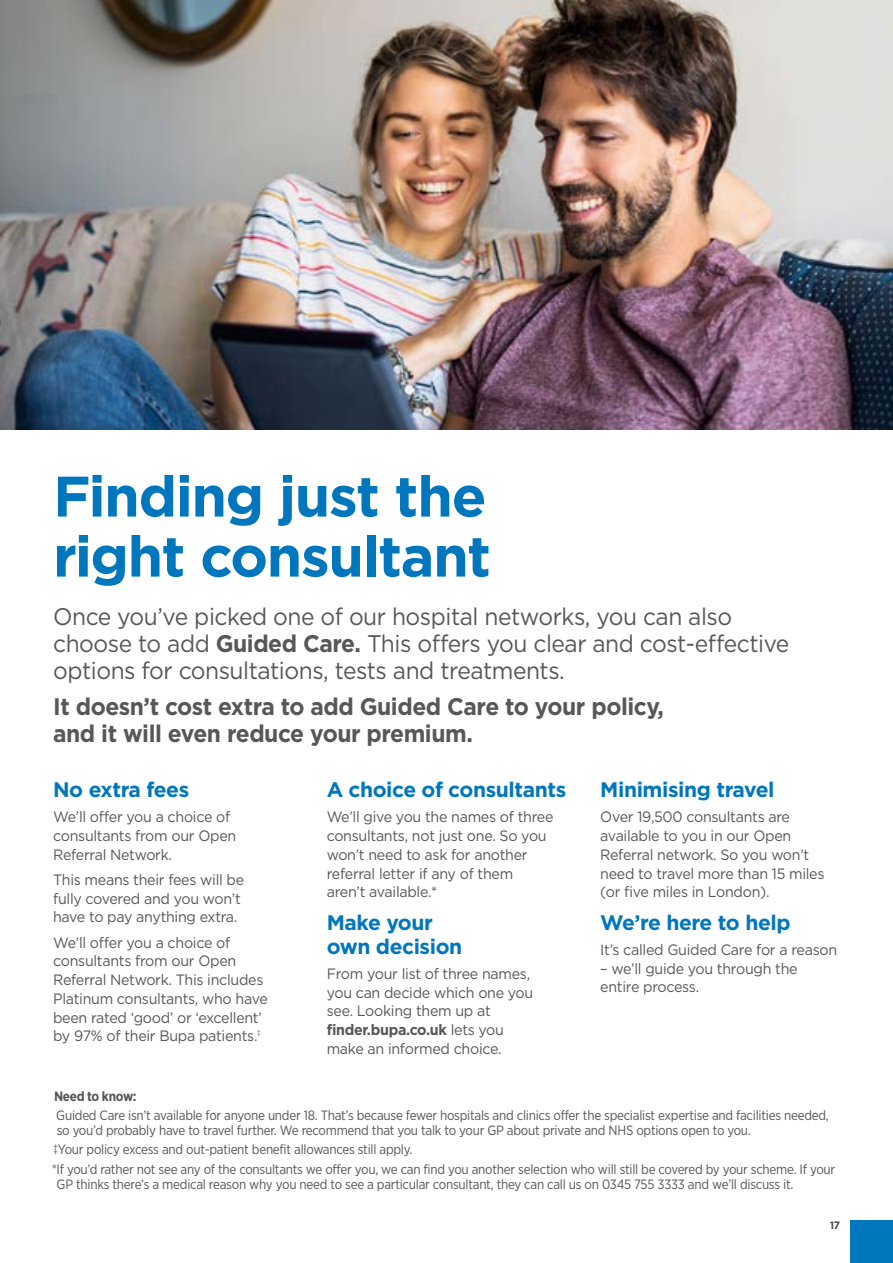
<style>
.page{position:relative;width:893px;height:1263px;background:#fff}
.page>*{position:absolute;margin:0;border:0;box-sizing:border-box;transform-origin:0 0}
.A4_Section_Heading_-_CYAN{font:700 57px/60px "Gotham";letter-spacing:-.025em;color:#0076bd}
.BODY{font:24px/27px "Gotham";letter-spacing:-.02em;color:#575756;scale:.95 1}
.BODY-2{font:700 24px/27px "Gotham";letter-spacing:-.02em;color:#575756;scale:.95 1}
.Sub_A_-_Blue{font:700 21px/24px "Gotham";letter-spacing:-.02em;color:#0076bd}
.BODY-3{font:15px/18.8px "Gotham";letter-spacing:-.02em;color:#575756;scale:.95 1}
.CAVEAT{font:13.5px/15px "Gotham Narrow";letter-spacing:-.02em;color:#575756}
.CAVEAT-2{font:700 13.5px "Gotham Narrow";letter-spacing:-.02em;color:#575756}
.t1{font:500 10.5px "Gotham";color:#575756;scale:.95 1}
.s1{font-weight:700}
</style>
<div class="page">
<img style="left:0;top:0;width:893px;height:429px">
<div style="left:850px;top:1220px;width:43px;height:43px;background:#0076bd"></div>
<p class="A4_Section_Heading_-_CYAN" style="left:53px;top:466px;width:439px">Finding just the right consultant</p>
<p class="BODY" style="left:53px;top:603px;width:776px">Once you’ve picked one of our hospital networks, you can also choose to add <span class="s1">Guided Care.</span> This offers you clear and cost-effective options for consultations, tests and treatments.</p>
<p class="BODY-2" style="left:53px;top:693px;width:645px">It doesn’t cost extra to add Guided Care to your policy, and it will even reduce your premium.</p>
<p class="Sub_A_-_Blue" style="left:53px;top:778px;width:138px">No extra fees</p>
<p class="BODY-3" style="left:53px;top:807px;width:194px">We’ll offer you a choice of consultants from our Open<br>Referral Network.</p>
<p class="BODY-3" style="left:53px;top:870px;width:203px">This means their fees will be fully covered and you won’t have to pay anything extra.</p>
<p class="BODY-3" style="left:53px;top:932px;width:227px">We’ll offer you a choice of consultants from our Open<br>Referral Network. This includes<br>Platinum consultants, who have been rated ‘good’ or ‘excellent’ by 97% of their Bupa patients.<sup>‡</sup></p>
<p class="Sub_A_-_Blue" style="left:327px;top:778px;width:241px">A choice of consultants</p>
<p class="BODY-3" style="left:327px;top:807px;width:240px">We’ll give you the names of three consultants, not just one. So you won’t need to ask for another referral letter if any of them aren’t available.*</p>
<p class="Sub_A_-_Blue" style="left:327px;top:910px;width:137px">Make your own decision</p>
<p class="BODY-3" style="left:327px;top:964px;width:219px">From your list of three names, you can decide which one you see. Looking them up at <span class="s1">finder.bupa.co.uk</span> lets you make an informed choice.</p>
<p class="Sub_A_-_Blue" style="left:600px;top:778px;width:176px">Minimising travel</p>
<p class="BODY-3" style="left:600px;top:807px;width:238px">Over 19,500 consultants are available to you in our Open<br>Referral network. So you won’t need to travel more than 15 miles (or five miles in London).</p>
<p class="Sub_A_-_Blue" style="left:600px;top:910px;width:192px">We’re here to help</p>
<p class="BODY-3" style="left:600px;top:940px;width:251px">It’s called Guided Care for a reason</p>
<p class="BODY-3" style="left:600px;top:959px;width:209px">– we’ll guide you through the entire process.</p>
<p class="CAVEAT-2" style="left:54px;top:1087px;width:84px">Need to know:</p>
<p class="CAVEAT" style="left:56px;top:1107px;width:774px">Guided Care isn’t available for anyone under 18. That’s because fewer hospitals and clinics offer the specialist expertise and facilities needed, so you’d probably have to travel further. We recommend that you talk to your GP about private and NHS options open to you.</p>
<p class="CAVEAT" style="left:53px;top:1142px;width:361px">‡Your policy excess and out-patient benefit allowances still apply.</p>
<p class="CAVEAT" style="left:57px;top:1161px;width:780px;text-indent:-5px">*If you’d rather not see any of the consultants we offer you, we can find you another selection who will still be covered by your scheme. If your<br>GP thinks there’s a medical reason why you need to see a particular consultant, they can call us on 0345 755 3333 and we’ll discuss it.</p>
<p class="t1" style="left:830px;top:1218px;width:12px">17</p>
</div>
